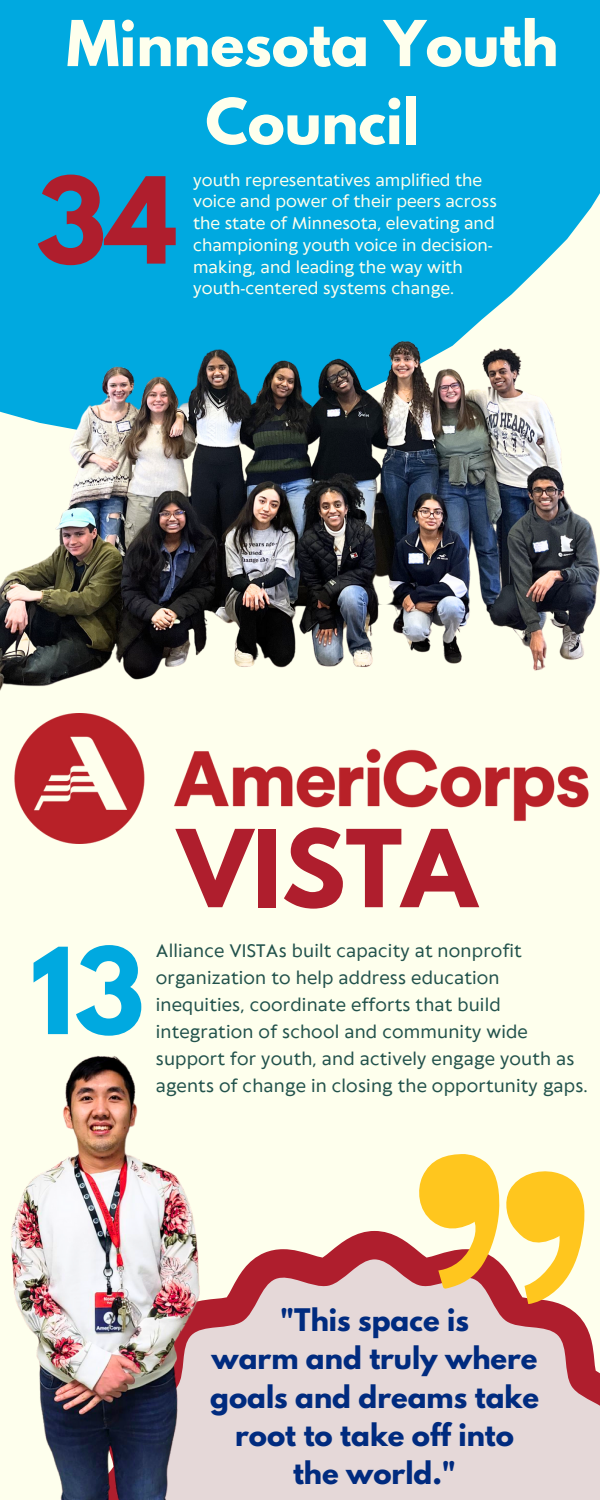
<style>
.page{position:relative;width:600px;height:1500px;background:#feffed}
.page>*{position:absolute;margin:0;border:0;box-sizing:border-box;transform-origin:0 0}
.t1{font:700 106px "League Spartan";color:#00a9e0}
.t2{font:700 106px "League Spartan";color:#af1e2d}
.t3{font:700 95px "League Spartan";color:#af1e2d}
.t4{font:700 56px/78px "League Spartan";color:#feffed;text-align:center}
.t5{font:700 27.6px/38.2px "League Spartan";color:#002b7f;text-align:center}
.t6{font:17px/27px "Klein Text";letter-spacing:.01em;color:#22524c}
.t7{font:16px/21.8px "Klein Text";color:#feffed}
</style>
<div class="page">
<div style="left:0;top:0;width:600px;height:268px;background:#00a9e0"></div>
<img style="left:0;top:268px;width:600px;height:446px">
<svg style="left:369px;top:1259px;width:231px;height:241px;fill:#e5d8d8"></svg>
<img style="left:11px;top:1056px;width:358px;height:444px">
<img style="left:15px;top:714px;width:574px;height:129px">
<svg style="left:410px;top:1154px;width:178px;height:154px"></svg>
<p class="t4" style="left:67px;top:12px;width:493px">Minnesota Youth<br>Council</p>
<p class="t2" style="left:36px;top:168px;width:143px">34</p>
<p class="t7" style="left:193px;top:170px;width:305px">youth representatives amplified the voice and power of their peers across the state of Minnesota, elevating and championing youth voice in decision&shy;making, and leading the way with youth-centered systems change.</p>
<p class="t1" style="left:30px;top:939px;width:116px">13</p>
<p class="t3" style="left:178px;top:822px;width:300px">VISTA</p>
<h1 class="t6" style="left:156px;top:939px;width:434px">Alliance VISTAs built capacity at nonprofit organization to help address education inequities, coordinate efforts that build integration of school and community wide support for youth, and actively engage youth as agents of change in closing the opportunity gaps.</h1>
<p class="t5" style="left:210px;top:1304px;width:330px">"This space is<br>warm and truly where goals and dreams take root to take off into the world."</p>
</div>
